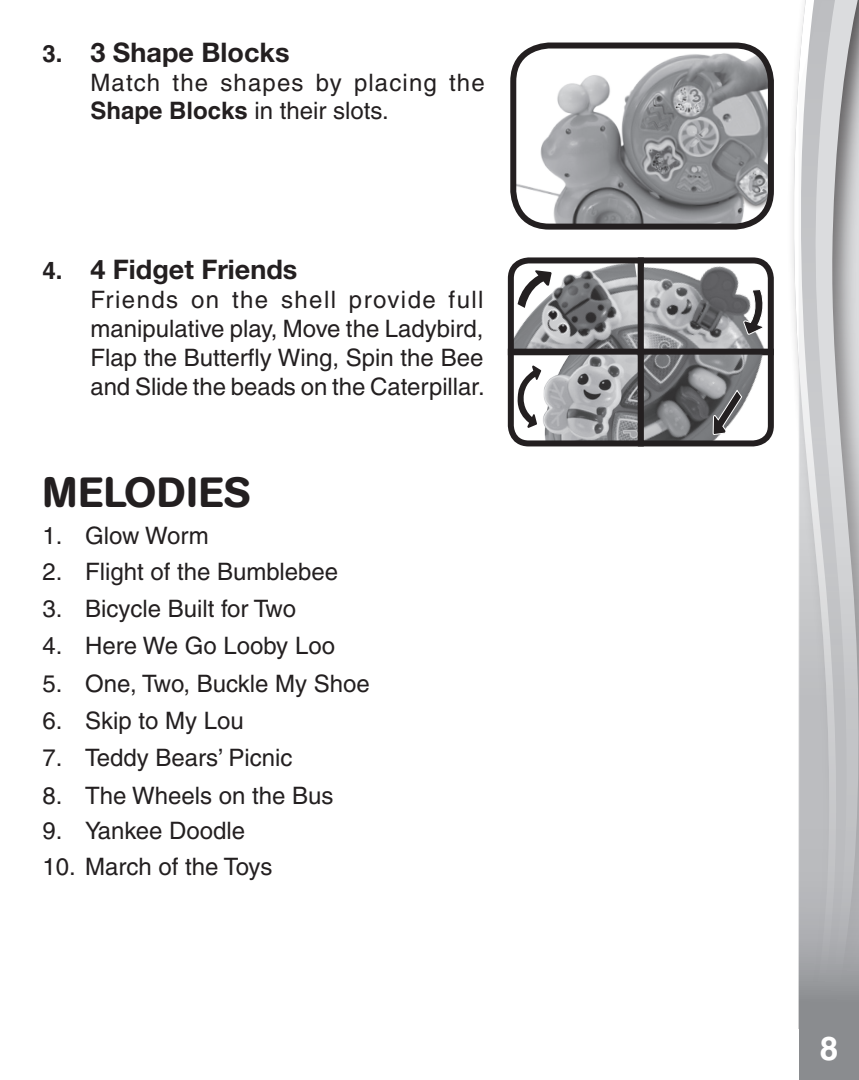
<style>
.page{position:relative;width:859px;height:1080px;background:#fff}
.page>*{position:absolute;margin:0;border:0;box-sizing:border-box;transform-origin:0 0}
.body_text_2{font:500 42px "AG Book Rounded";letter-spacing:.02em;color:#231f20}
.t1{font:700 33px "Helvetica";color:#fff}
.Second_line{font:700 27px "Helvetica Neue 75";color:#231f20}
.body_text1{font:500 24px "Helvetica";color:#231f20}
.Second_line-2{font:500 24px/28.8px "Helvetica";color:#231f20;text-align:justify}
.Second_line-3{font:500 24px/28.8px "Helvetica";letter-spacing:.045em;color:#231f20}
.s1{font-family:"Helvetica";font-size:24px}
.s2{font-weight:700}
</style>
<div class="page">
<svg style="left:793px;top:59px;width:6px;height:970px"></svg>
<svg style="left:799px;top:0;width:60px;height:1080px;background:#bebfc1"></svg>
<img style="left:513px;top:46px;width:254px;height:177px">
<div style="left:510px;top:43px;width:264px;height:187px;border:6px solid #231f20;border-radius:36px"></div>
<svg style="left:507px;top:257px;width:267px;height:190px"></svg>
<p class="Second_line" style="left:42px;top:35px;width:249px"><span class="s1">3.</span> 3 Shape Blocks</p>
<p class="Second_line-3" style="left:90px;top:68px;width:396px">Match the shapes by placing the<br><span class="s2">Shape Blocks</span> in their slots.</p>
<p class="Second_line" style="left:42px;top:253px;width:256px"><span class="s1">4.</span> 4 Fidget Friends</p>
<p class="Second_line-2" style="left:90px;top:285px;width:396px">Friends on the shell provide full manipulative play, Move the Ladybird, Flap the Butterfly Wing, Spin the Bee and Slide the beads on the Caterpillar.</p>
<p class="body_text_2" style="left:43px;top:468px;width:209px">MELODIES</p>
<p class="body_text1" style="left:43px;top:522px;width:168px">1. Glow Worm</p>
<p class="body_text1" style="left:43px;top:557px;width:297px">2. Flight of the Bumblebee</p>
<p class="body_text1" style="left:43px;top:595px;width:255px">3. Bicycle Built for Two</p>
<p class="body_text1" style="left:43px;top:632px;width:294px">4. Here We Go Looby Loo</p>
<p class="body_text1" style="left:43px;top:669px;width:329px">5. One, Two, Buckle My Shoe</p>
<p class="body_text1" style="left:43px;top:707px;width:203px">6. Skip to My Lou</p>
<p class="body_text1" style="left:43px;top:744px;width:252px">7. Teddy Bears’ Picnic</p>
<p class="body_text1" style="left:43px;top:781px;width:293px">8. The Wheels on the Bus</p>
<p class="body_text1" style="left:43px;top:817px;width:204px">9. Yankee Doodle</p>
<p class="body_text1" style="left:43px;top:852px;width:231px">10. March of the Toys</p>
<h2 class="t1" style="left:820px;top:1025px;width:24px">8 <sup>8</sup>8</h2>
</div>
